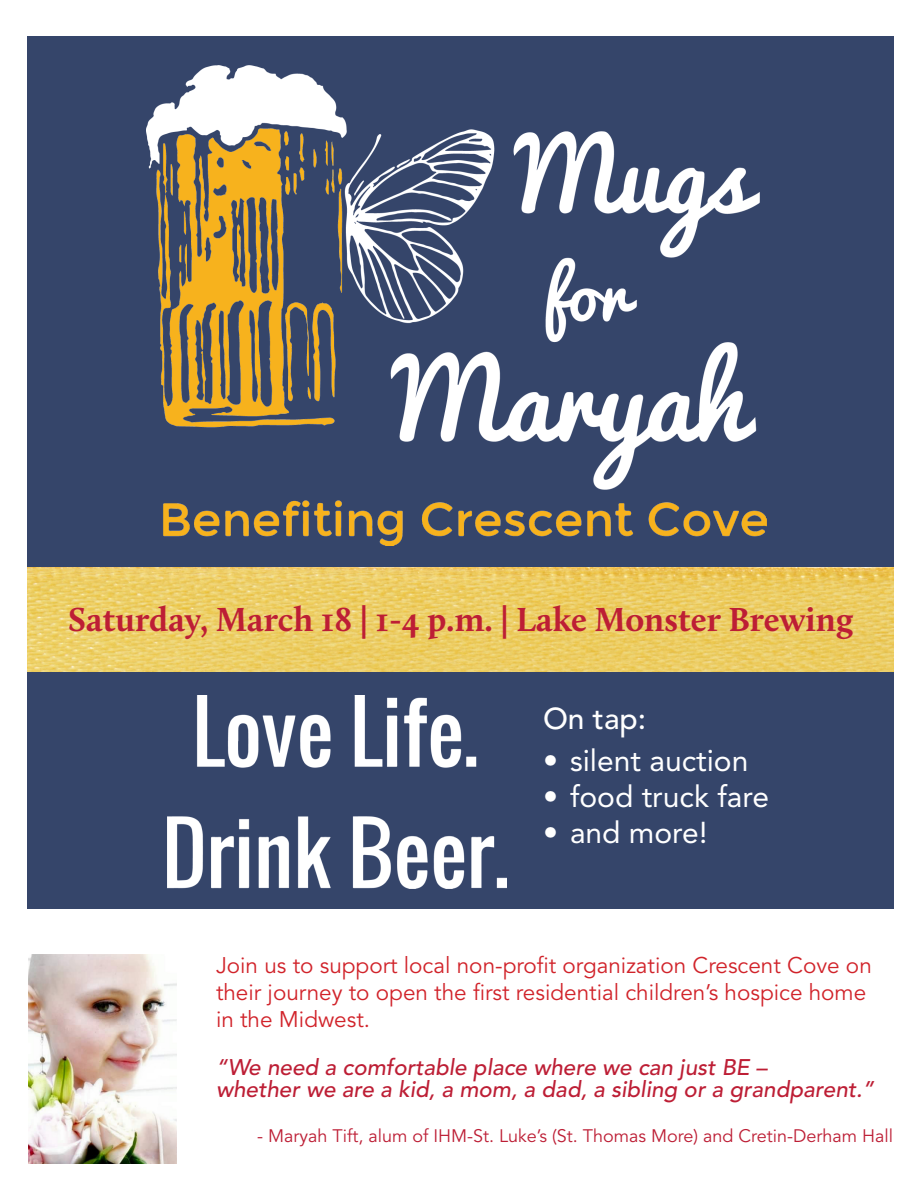
<style>
.page{position:relative;width:918px;height:1188px;background:#fff}
.page>*{position:absolute;margin:0;border:0;box-sizing:border-box;transform-origin:0 0}
.t1{font:700 34.5px "Calluna";color:#bd1e35}
.t2{font:30px "Avenir LT Std";color:#fff}
.t3{font:500 30px "Avenir LT Std";color:#fff}
.t4{font:22.5px/27px "Avenir LT Std";color:#d1232a}
.t5{font:italic 500 22.5px/22.5px "Avenir LT Std";color:#bd1e35}
.t6{font:18px "Avenir LT Std";color:#bd1e35}
</style>
<div class="page">
<img style="left:29px;top:955px;width:148px;height:208px">
<div style="left:28px;top:36px;width:866px;height:873px;background:#35456a"></div>
<img style="left:147px;top:65px;width:619px;height:480px">
<img style="left:28px;top:568px;width:866px;height:103px">
<img style="left:167px;top:696px;width:340px;height:192px">
<p class="t1" style="left:68px;top:598px;width:786px">Saturday, March 18 | 1-4 p.m. | Lake Monster Brewing</p>
<p class="t3" style="left:543px;top:701px;width:105px">On tap:</p>
<p class="t2" style="left:543px;top:743px;width:207px">• silent auction</p>
<p class="t2" style="left:543px;top:779px;width:228px">• food truck fare</p>
<p class="t2" style="left:543px;top:815px;width:166px">• and more!</p>
<p class="t4" style="left:216px;top:952px;width:657px">Join us to support local non-profit organization Crescent Cove on their journey to open the first residential children’s hospice home in the Midwest.</p>
<p class="t5" style="left:216px;top:1056px;width:660px">“We need a comfortable place where we can just BE –<br>whether we are a kid, a mom, a dad, a sibling or a grandparent.”</p>
<p class="t6" style="left:257px;top:1126px;width:638px">- Maryah Tift, alum of IHM-St. Luke’s (St. Thomas More) and Cretin-Derham Hall</p>
</div>
